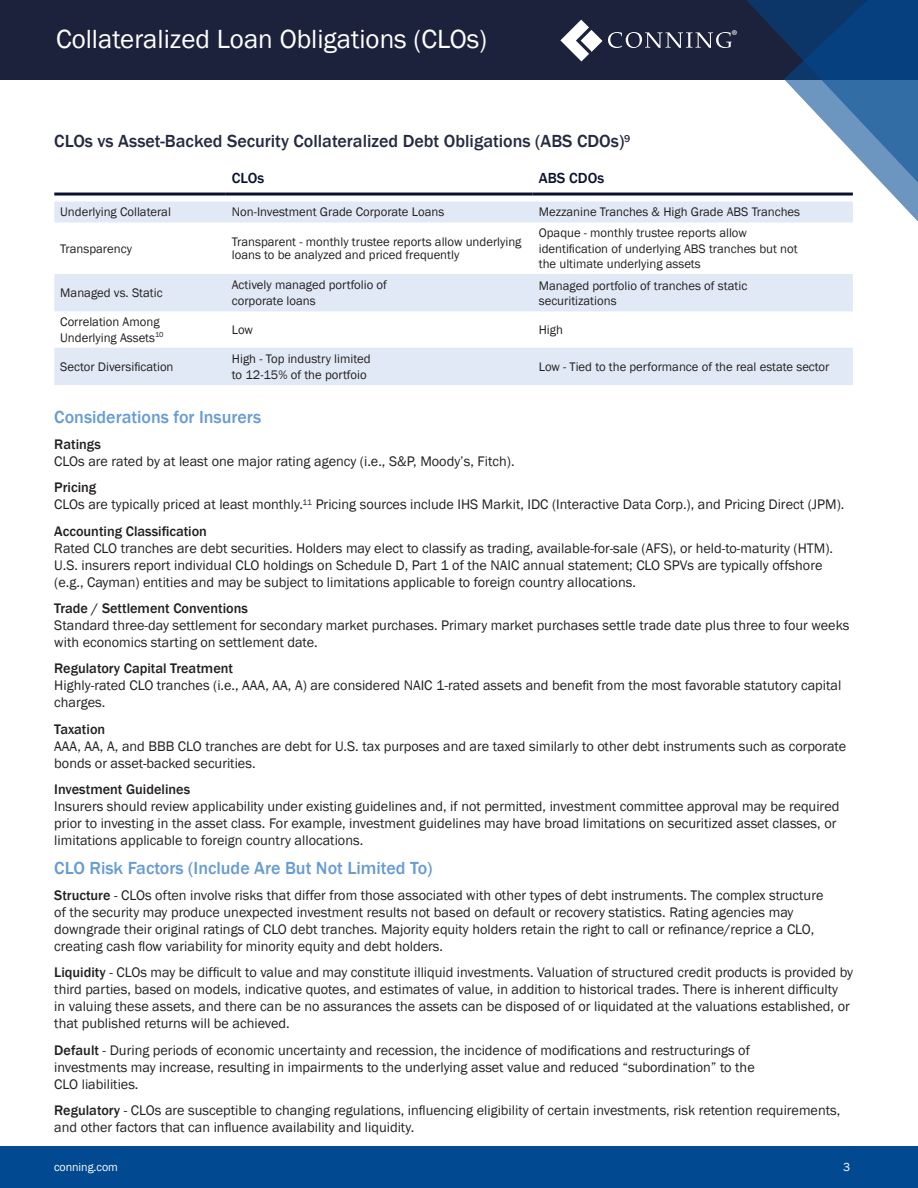
<style>
.page{position:relative;width:918px;height:1188px;background:#fff}
.page>*{position:absolute;margin:0;border:0;box-sizing:border-box;transform-origin:0 0}
.t1{font:27px "Franklin Gothic";color:#fff}
.Body_Copy{font:500 18px "Franklin Gothic";color:#679cd2}
.Bullet_List{font:500 18px "Franklin Gothic";color:#252a41}
.Body_Copy-2{font:500 15px "Franklin Gothic";color:#0b122e}
.t2{font:14.4px "Myriad Pro";color:#fff}
.Body_Copy-3{font:14.25px/17.1px "Franklin Gothic";color:#231f20}
.CHART__Source{font:12.75px/15.3px "Franklin Gothic";color:#231f20}
.t3{font:12px "Franklin Gothic";letter-spacing:-.005em;color:#fff}
.s1{font-weight:500}
</style>
<div class="page">
<div style="left:0;top:1147px;width:918px;height:41px;background:#014990"></div>
<div style="left:0;top:0;width:918px;height:80px;background:#1c223c"></div>
<svg style="left:504px;top:0;width:280px;height:193px"></svg>
<svg style="left:784px;top:0;width:134px;height:222px"></svg>
<svg style="left:608px;top:32px;width:124px;height:16px"></svg>
<svg style="left:560px;top:20px;width:42px;height:41px"></svg>
<svg style="left:54px;top:202px;width:799px;height:183px;fill:#e1e9f6"></svg>
<hr style="left:54px;top:193px;width:172px;height:3px;background:#0b122e">
<hr style="left:226px;top:193px;width:307px;height:3px;background:#0b122e">
<hr style="left:533px;top:193px;width:320px;height:3px;background:#0b122e">
<p class="t1" style="left:56px;top:23px;width:433px">Collateralized Loan Obligations (CLOs)</p>
<p class="t2" style="left:732px;top:26px;width:8px">®</p>
<p class="Bullet_List" style="left:54px;top:130px;width:578px">CLOs vs Asset-Backed Security Collateralized Debt Obligations (ABS CDOs)<sup>9</sup></p>
<p class="Body_Copy-2" style="left:232px;top:169px;width:34px">CLOs</p>
<p class="Body_Copy-2" style="left:539px;top:169px;width:67px">ABS CDOs</p>
<p class="CHART__Source" style="left:60px;top:205px;width:112px">Underlying Collateral</p>
<p class="CHART__Source" style="left:232px;top:205px;width:214px">Non-Investment Grade Corporate Loans</p>
<p class="CHART__Source" style="left:539px;top:205px;width:263px">Mezzanine Tranches &amp; High Grade ABS Tranches</p>
<p class="CHART__Source" style="left:60px;top:241px;width:73px">Transparency</p>
<p class="CHART__Source" style="left:232px;top:235px;width:291px;line-height:13.5px">Transparent - monthly trustee reports allow underlying loans to be analyzed and priced frequently</p>
<p class="CHART__Source" style="left:539px;top:226px;width:260px">Opaque - monthly trustee reports allow identification of underlying ABS tranches but not the ultimate underlying assets</p>
<p class="CHART__Source" style="left:60px;top:286px;width:104px">Managed vs. Static</p>
<p class="CHART__Source" style="left:232px;top:277px;width:157px">Actively managed portfolio of</p>
<p class="CHART__Source" style="left:232px;top:294px;width:85px">corporate loans</p>
<p class="CHART__Source" style="left:539px;top:278px;width:210px">Managed portfolio of tranches of static securitizations</p>
<p class="CHART__Source" style="left:60px;top:315px;width:105px">Correlation Among<br>Underlying Assets<sup>10</sup></p>
<p class="CHART__Source" style="left:232px;top:322px;width:23px">Low</p>
<p class="CHART__Source" style="left:539px;top:322px;width:26px">High</p>
<p class="CHART__Source" style="left:60px;top:359px;width:115px">Sector Diversification</p>
<p class="CHART__Source" style="left:232px;top:351px;width:140px">High - Top industry limited</p>
<p class="CHART__Source" style="left:232px;top:367px;width:136px">to 12-15% of the portfoio</p>
<p class="CHART__Source" style="left:539px;top:359px;width:292px">Low - Tied to the performance of the real estate sector</p>
<p class="Body_Copy" style="left:54px;top:406px;width:208px">Considerations for Insurers</p>
<p class="Body_Copy-3" style="left:54px;top:436px;width:462px"><span class="s1">Ratings<br></span>CLOs are rated by at least one major rating agency (i.e., S&amp;P, Moody’s, Fitch).</p>
<p class="Body_Copy-3" style="left:54px;top:479px;width:792px"><span class="s1">Pricing<br></span>CLOs are typically priced at least monthly.<sup>11</sup> Pricing sources include IHS Markit, IDC (Interactive Data Corp.), and Pricing Direct (JPM).</p>
<p class="Body_Copy-3" style="left:54px;top:523px;width:780px"><span class="s1">Accounting Classification<br></span>Rated CLO tranches are debt securities. Holders may elect to classify as trading, available-for-sale (AFS), or held-to-maturity (HTM).<br>U.S. insurers report individual CLO holdings on Schedule D, Part 1 of the NAIC annual statement; CLO SPVs are typically offshore (e.g., Cayman) entities and may be subject to limitations applicable to foreign country allocations.</p>
<p class="Body_Copy-3" style="left:54px;top:600px;width:797px"><span class="s1">Trade / Settlement Conventions<br></span>Standard three-day settlement for secondary market purchases. Primary market purchases settle trade date plus three to four weeks with economics starting on settlement date.</p>
<p class="Body_Copy-3" style="left:54px;top:660px;width:788px"><span class="s1">Regulatory Capital Treatment<br></span>Highly-rated CLO tranches (i.e., AAA, AA, A) are considered NAIC 1-rated assets and benefit from the most favorable statutory capital charges.</p>
<p class="Body_Copy-3" style="left:54px;top:721px;width:793px"><span class="s1">Taxation<br></span>AAA, AA, A, and BBB CLO tranches are debt for U.S. tax purposes and are taxed similarly to other debt instruments such as corporate bonds or asset-backed securities.</p>
<p class="Body_Copy-3" style="left:54px;top:781px;width:787px"><span class="s1">Investment Guidelines<br></span>Insurers should review applicability under existing guidelines and, if not permitted, investment committee approval may be required prior to investing in the asset class. For example, investment guidelines may have broad limitations on securitized asset classes, or limitations applicable to foreign country allocations.</p>
<p class="Body_Copy" style="left:54px;top:856px;width:380px">CLO Risk Factors (Include Are But Not Limited To)</p>
<p class="Body_Copy-3" style="left:54px;top:887px;width:771px"><span class="s1">Structure</span> - CLOs often involve risks that differ from those associated with other types of debt instruments. The complex structure of the security may produce unexpected investment results not based on default or recovery statistics. Rating agencies may downgrade their original ratings of CLO debt tranches. Majority equity holders retain the right to call or refinance/reprice a CLO, creating cash flow variability for minority equity and debt holders.</p>
<p class="Body_Copy-3" style="left:54px;top:964px;width:800px"><span class="s1">Liquidity</span> - CLOs may be difficult to value and may constitute illiquid investments. Valuation of structured credit products is provided by third parties, based on models, indicative quotes, and estimates of value, in addition to historical trades. There is inherent difficulty<br>in valuing these assets, and there can be no assurances the assets can be disposed of or liquidated at the valuations established, or that published returns will be achieved.</p>
<p class="Body_Copy-3" style="left:54px;top:1042px;width:702px"><span class="s1">Default</span> - During periods of economic uncertainty and recession, the incidence of modifications and restructurings of investments may increase, resulting in impairments to the underlying asset value and reduced “subordination” to the<br>CLO liabilities.</p>
<p class="Body_Copy-3" style="left:54px;top:1102px;width:788px"><span class="s1">Regulatory</span> - CLOs are susceptible to changing regulations, influencing eligibility of certain investments, risk retention requirements, and other factors that can influence availability and liquidity.</p>
<p class="t3" style="left:54px;top:1159px;width:65px">conning.com</p>
<p class="t3" style="left:843px;top:1159px;width:9px">3</p>
</div>
